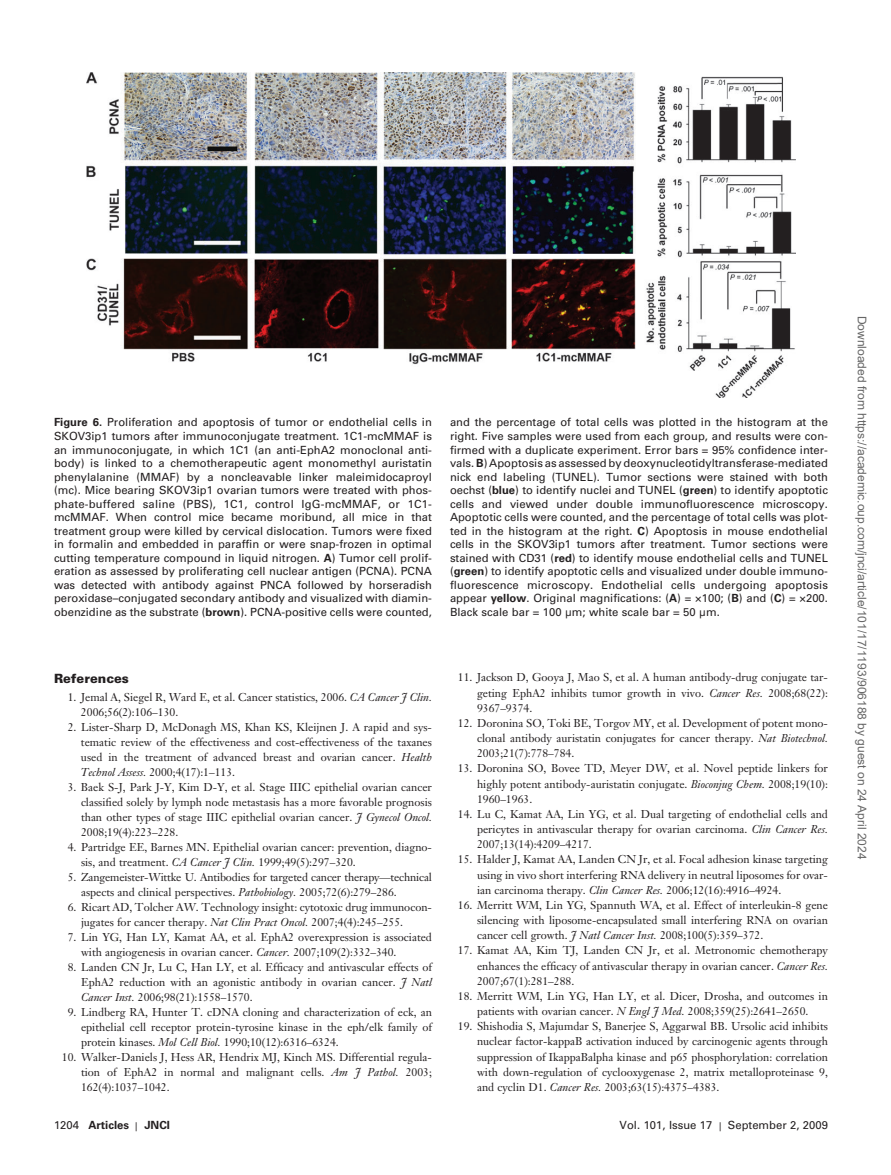
<style>
.page{position:relative;width:891px;height:1175px;background:#fff}
.page>*{position:absolute;margin:0;border:0;box-sizing:border-box;transform-origin:0 0}
.t1{font:900 12.75px "Univers";color:#231f20}
.t2{font:12px "Arial";color:#666}
.t3{font:11.25px/15.1px "Janson Text";color:#231f20;text-align:justify}
.t4{font:11.25px/13.5px "Univers";color:#231f20;text-align:justify}
.t5{font:700 11.25px "Univers";color:#231f20}
.s1{font-weight:700}
.s2{font-style:italic}
.s3{font-family:"Times New Roman"}
.s4{font-weight:400}
.s5{font-weight:400;font-size:9px}
.s6{font-size:9px}
</style>
<div class="page">
<img style="left:87px;top:72px;width:708px;height:326px">
<p class="t4" style="left:54px;top:417px;width:380px"><span class="s1">Figure 6.</span> Proliferation and apoptosis of tumor or endothelial cells in SKOV3ip1 tumors after immunoconjugate treatment. 1C1-mcMMAF is an immunoconjugate, in which 1C1 (an anti-EphA2 monoclonal anti&shy;body) is linked to a chemotherapeutic agent monomethyl auristatin phenylalanine (MMAF) by a noncleavable linker maleimidocaproyl (mc). Mice bearing SKOV3ip1 ovarian tumors were treated with phos&shy;phate-buffered saline (PBS), 1C1, control IgG-mcMMAF, or 1C1- mcMMAF. When control mice became moribund, all mice in that treatment group were killed by cervical dislocation. Tumors were fixed in formalin and embedded in paraffin or were snap-frozen in optimal cutting temperature compound in liquid nitrogen. <span class="s1">A</span>) Tumor cell prolif&shy;eration as assessed by proliferating cell nuclear antigen (PCNA). PCNA was detected with antibody against PNCA followed by horseradish peroxidase – conjugated secondary antibody and visualized with diamin&shy;obenzidine as the substrate ( <span class="s1">brown</span>). PCNA-positive cells were counted,</p>
<p class="t4" style="left:450px;top:417px;width:380px">and the percentage of total cells was plotted in the histogram at the right. Five samples were used from each group, and results were con&shy;firmed with a duplicate experiment. Error bars = 95% confidence inter&shy;vals. <span class="s1">B</span>) Apoptosis as assessed by deoxynucleotidyltransferase-mediated nick end labeling (TUNEL). Tumor sections were stained with both oechst ( <span class="s1">blue</span>) to identify nuclei and TUNEL ( <span class="s1">green</span>) to identify apoptotic cells and viewed under double immunofluorescence microscopy.<br>Apoptotic cells were counted, and the percentage of total cells was plot&shy;ted in the histogram at the right. <span class="s1">C</span>) Apoptosis in mouse endothelial cells in the SKOV3ip1 tumors after treatment. Tumor sections were stained with CD31 ( <span class="s1">red</span>) to identify mouse endothelial cells and TUNEL ( <span class="s1">green</span>) to identify apoptotic cells and visualized under double immuno&shy;fluorescence microscopy. Endothelial cells undergoing apoptosis appear <span class="s1">yellow</span>. Original magnifications: ( <span class="s1">A</span>) = ×100; ( <span class="s1">B</span>) and ( <span class="s1">C</span>) = ×200.<br>Black scale bar = 100 µ m; white scale bar = 50 µ m.</p>
<p class="t1" style="left:54px;top:673px;width:77px">References</p>
<p class="t3" style="left:81px;top:690px;width:353px;text-indent:-13px">1. Jemal A , Siegel R , Ward E , et al . Cancer statistics, 2006 . <span class="s2">CA Cancer J Clin .<br></span>2006 ; 56 ( 2 ): 106 – 130 .</p>
<p class="t3" style="left:81px;top:720px;width:353px;text-indent:-13px">2. Lister-Sharp D , McDonagh MS , Khan KS , Kleijnen J . A rapid and sys&shy;tematic review of the effectiveness and cost-effectiveness of the taxanes used in the treatment of advanced breast and ovarian cancer . <span class="s2">Health Technol Assess .</span> 2000 ; 4 ( 17 ): 1 – 113 .</p>
<p class="t3" style="left:81px;top:780px;width:353px;text-indent:-13px">3. Baek S-J , Park J-Y , Kim D-Y , et al . Stage IIIC epithelial ovarian cancer classified solely by lymph node metastasis has a more favorable prognosis than other types of stage IIIC epithelial ovarian cancer . <span class="s2">J Gynecol Oncol .<br></span>2008 ; 19 ( 4 ): 223 – 228 .</p>
<p class="t3" style="left:81px;top:840px;width:353px;text-indent:-13px">4. Partridge EE , Barnes MN . Epithelial ovarian cancer: prevention, diagno&shy;sis, and treatment . <span class="s2">CA Cancer J Clin .</span> 1999 ; 49 ( 5 ): 297 – 320 .</p>
<p class="t3" style="left:81px;top:870px;width:353px;text-indent:-13px">5. Zangemeister-Wittke U . Antibodies for targeted cancer therapy <span class="s3">—</span>technical aspects and clinical perspectives . <span class="s2">Pathobiology .</span> 2005 ; 72 ( 6 ): 279 – 286 .</p>
<p class="t3" style="left:81px;top:900px;width:353px;text-indent:-13px">6. Ricart AD , Tolcher AW . Technology insight: cytotoxic drug immunocon&shy;jugates for cancer therapy . <span class="s2">Nat Clin Pract Oncol .</span> 2007 ; 4 ( 4 ): 245 – 255 .</p>
<p class="t3" style="left:81px;top:930px;width:353px;text-indent:-13px">7. Lin YG , Han LY , Kamat AA , et al . EphA2 overexpression is associated with angiogenesis in ovarian cancer . <span class="s2">Cancer .</span> 2007 ; 109 ( 2 ): 332 – 340 .</p>
<p class="t3" style="left:81px;top:960px;width:353px;text-indent:-13px">8. Landen CN Jr , Lu C , Han LY , et al . Efficacy and antivascular effects of EphA2 reduction with an agonistic antibody in ovarian cancer . <span class="s2">J Natl Cancer Inst .</span> 2006 ; 98 ( 21 ): 1558 – 1570 .</p>
<p class="t3" style="left:81px;top:1005px;width:353px;text-indent:-13px">9. Lindberg RA , Hunter T . cDNA cloning and characterization of eck, an epithelial cell receptor protein-tyrosine kinase in the eph/elk family of protein kinases . <span class="s2">Mol Cell Biol.</span> 1990 ; 10 ( 12 ): 6316 – 6324 .</p>
<p class="t3" style="left:81px;top:1050px;width:353px;text-indent:-19px">10. Walker-Daniels J , Hess AR , Hendrix MJ , Kinch MS . Differential regula&shy;tion of EphA2 in normal and malignant cells . <span class="s2">Am J Pathol .</span> 2003 ; 162 ( 4 ): 1037 – 1042 .</p>
<p class="t3" style="left:477px;top:671px;width:353px;text-indent:-19px">11. Jackson D , Gooya J , Mao S , et al . A human antibody-drug conjugate tar&shy;geting EphA2 inhibits tumor growth in vivo . <span class="s2">Cancer Res.</span> 2008 ; 68 ( 22 ):<br>9367 – 9374 .</p>
<p class="t3" style="left:477px;top:716px;width:353px;text-indent:-19px">12. Doronina SO , Toki BE , Torgov MY , et al . Development of potent mono&shy;clonal antibody auristatin conjugates for cancer therapy . <span class="s2">Nat Biotechnol .<br></span>2003 ; 21 ( 7 ): 778 – 784 .</p>
<p class="t3" style="left:477px;top:762px;width:353px;text-indent:-19px">13. Doronina SO , Bovee TD , Meyer DW , et al . Novel peptide linkers for highly potent antibody-auristatin conjugate . <span class="s2">Bioconjug Chem.</span> 2008 ; 19 ( 10 ):<br>1960 – 1963 .</p>
<p class="t3" style="left:477px;top:807px;width:353px;text-indent:-19px">14. Lu C , Kamat AA , Lin YG , et al . Dual targeting of endothelial cells and pericytes in antivascular therapy for ovarian carcinoma . <span class="s2">Clin Cancer Res.<br></span>2007 ; 13 ( 14 ): 4209 – 4217 .</p>
<p class="t3" style="left:477px;top:853px;width:353px;text-indent:-19px">15. Halder J , Kamat AA , Landen CN Jr , et al . Focal adhesion kinase targeting using in vivo short interfering RNA delivery in neutral liposomes for ovar&shy;ian carcinoma therapy . <span class="s2">Clin Cancer Res.</span> 2006 ; 12 ( 16 ): 4916 – 4924 .</p>
<p class="t3" style="left:477px;top:898px;width:353px;text-indent:-19px">16. Merritt WM , Lin YG , Spannuth WA , et al . Effect of interleukin-8 gene silencing with liposome-encapsulated small interfering RNA on ovarian cancer cell growth . <span class="s2">J Natl Cancer Inst .</span> 2008 ; 100 ( 5 ): 359 – 372 .</p>
<p class="t3" style="left:477px;top:944px;width:353px;text-indent:-19px">17. Kamat AA , Kim TJ , Landen CN Jr , et al . Metronomic chemotherapy enhances the efficacy of antivascular therapy in ovarian cancer . <span class="s2">Cancer Res.<br></span>2007 ; 67 ( 1 ): 281 – 288 .</p>
<p class="t3" style="left:458px;top:989px;width:372px;text-align:center">18. Merritt WM , Lin YG , Han LY , et al . Dicer, Drosha, and outcomes in patients with ovarian cancer . <span class="s2">N Engl J Med .</span> 2008 ; 359 ( 25 ): 2641 – 2650 .</p>
<p class="t3" style="left:477px;top:1019px;width:353px;text-indent:-19px">19. Shishodia S , Majumdar S , Banerjee S , Aggarwal BB . Ursolic acid inhibits nuclear factor-kappaB activation induced by carcinogenic agents through suppression of IkappaBalpha kinase and p65 phosphorylation: correlation with down-regulation of cyclooxygenase 2, matrix metalloproteinase 9, and cyclin D1 . <span class="s2">Cancer Res.</span> 2003 ; 63 ( 15 ): 4375 – 4383 .</p>
<p class="t5" style="left:54px;top:1121px;width:118px"><span class="s4">1204</span> Articles <span class="s5">|</span> JNCI</p>
<p class="t4" style="left:620px;top:1119px;width:210px">Vol. 101, Issue 17 <span class="s6">|</span> September 2, 2009</p>
<p class="t2" style="left:866px;top:316px;width:545px;rotate:90deg">Downloaded from https://academic.oup.com/jnci/article/101/17/1193/906188 by guest on 24 April 2024</p>
</div>
